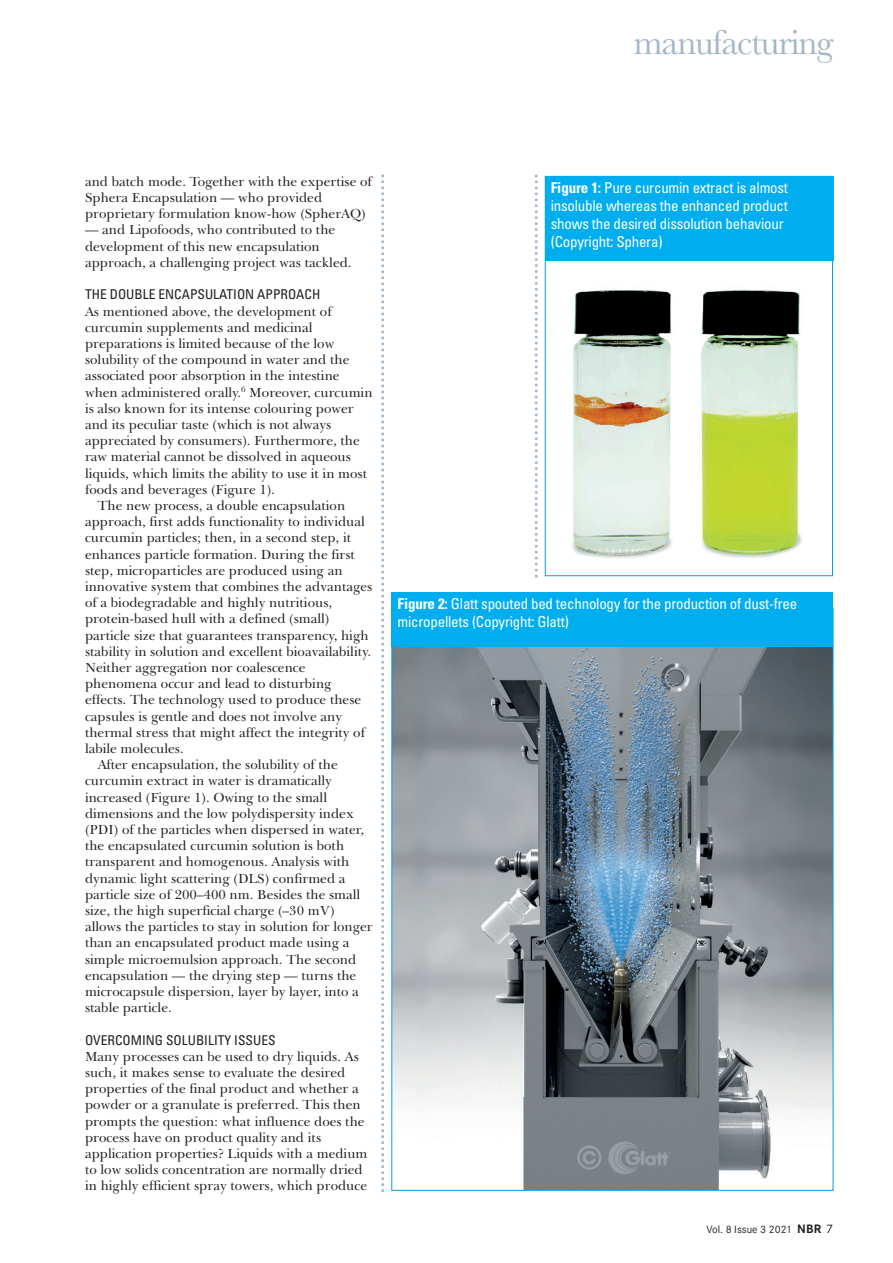
<style>
.page{position:relative;width:893px;height:1263px;background:#fff}
.page>*{position:absolute;margin:0;border:0;box-sizing:border-box;transform-origin:0 0}
.t1{font:36px "Baskerville";letter-spacing:-.03em;color:#a3b5c8}
.t2{font:condensed 15px/18px "Univers";letter-spacing:-.015em;color:#fff}
.t3{font:13.5px/16.2px "Baskerville BT";color:#231f20}
.t4{font:condensed 13.5px "Univers";color:#231f20}
.t5{font:10.5px "Corporate SBQ";color:#231f20}
.s1{font-weight:700}
.s2{font-weight:700;font-size:12px}
.s3{font-size:12px}
</style>
<div class="page">
<svg style="left:381px;top:174px;width:3px;height:1018px"></svg>
<img style="left:572px;top:290px;width:230px;height:268px">
<div style="left:545px;top:176px;width:288px;height:84px;background:#00aeef"></div>
<svg style="left:535px;top:174px;width:3px;height:404px"></svg>
<img style="left:393px;top:646px;width:438px;height:543px">
<div style="left:392px;top:592px;width:441px;height:54px;background:#00aeef"></div>
<p class="t1" style="left:634px;top:21px;width:201px">manufacturing</p>
<p class="t3" style="left:85px;top:175px;width:288px">and batch mode. Together with the expertise of<br>Sphera Encapsulation — who provided proprietary formulation know-how (SpherAQ)</p>
<p class="t3" style="left:85px;top:223px;width:268px">— and Lipofoods, who contributed to the development of this new encapsulation approach, a challenging project was tackled.</p>
<p class="t4" style="left:85px;top:290px;width:237px">THE DOUBLE ENCAPSULATION APPROACH</p>
<p class="t3" style="left:85px;top:304px;width:289px">As mentioned above, the development of curcumin supplements and medicinal preparations is limited because of the low solubility of the compound in water and the associated poor absorption in the intestine when administered orally.<sup>6</sup> Moreover, curcumin is also known for its intense colouring power and its peculiar taste (which is not always appreciated by consumers). Furthermore, the raw material cannot be dissolved in aqueous liquids, which limits the ability to use it in most foods and beverages (Figure 1).</p>
<p class="t3" style="left:85px;top:499px;width:289px;text-indent:13px">The new process, a double encapsulation approach, first adds functionality to individual curcumin particles; then, in a second step, it enhances particle formation. During the first step, microparticles are produced using an innovative system that combines the advantages of a biodegradable and highly nutritious, protein-based hull with a defined (small) particle size that guarantees transparency, high stability in solution and excellent bioavailability.<br>Neither aggregation nor coalescence phenomena occur and lead to disturbing effects. The technology used to produce these capsules is gentle and does not involve any thermal stress that might affect the integrity of labile molecules.</p>
<p class="t3" style="left:85px;top:758px;width:289px;text-indent:13px">After encapsulation, the solubility of the curcumin extract in water is dramatically increased (Figure 1). Owing to the small dimensions and the low polydispersity index (PDI) of the particles when dispersed in water, the encapsulated curcumin solution is both transparent and homogenous. Analysis with dynamic light scattering (DLS) confirmed a particle size of 200–400 nm. Besides the small size, the high superficial charge (–30 mV) allows the particles to stay in solution for longer than an encapsulated product made using a simple microemulsion approach. The second encapsulation — the drying step — turns the microcapsule dispersion, layer by layer, into a stable particle.</p>
<p class="t4" style="left:85px;top:1035px;width:192px">OVERCOMING SOLUBILITY ISSUES</p>
<p class="t3" style="left:85px;top:1050px;width:284px">Many processes can be used to dry liquids. As such, it makes sense to evaluate the desired properties of the final product and whether a powder or a granulate is preferred. This then prompts the question: what influence does the process have on product quality and its application properties? Liquids with a medium to low solids concentration are normally dried in highly efficient spray towers, which produce</p>
<p class="t2" style="left:551px;top:180px;width:239px"><span class="s1">Figure 1:</span> Pure curcumin extract is almost insoluble whereas the enhanced product shows the desired dissolution behaviour (Copyright: Sphera)</p>
<p class="t2" style="left:398px;top:596px;width:401px"><span class="s1">Figure 2:</span> Glatt spouted bed technology for the production of dust-free micropellets (Copyright: Glatt)</p>
<p class="t5" style="left:706px;top:1226px;width:129px">Vol. 8 Issue 3 2021 <span class="s2">NBR</span> <span class="s3">7</span></p>
</div>
